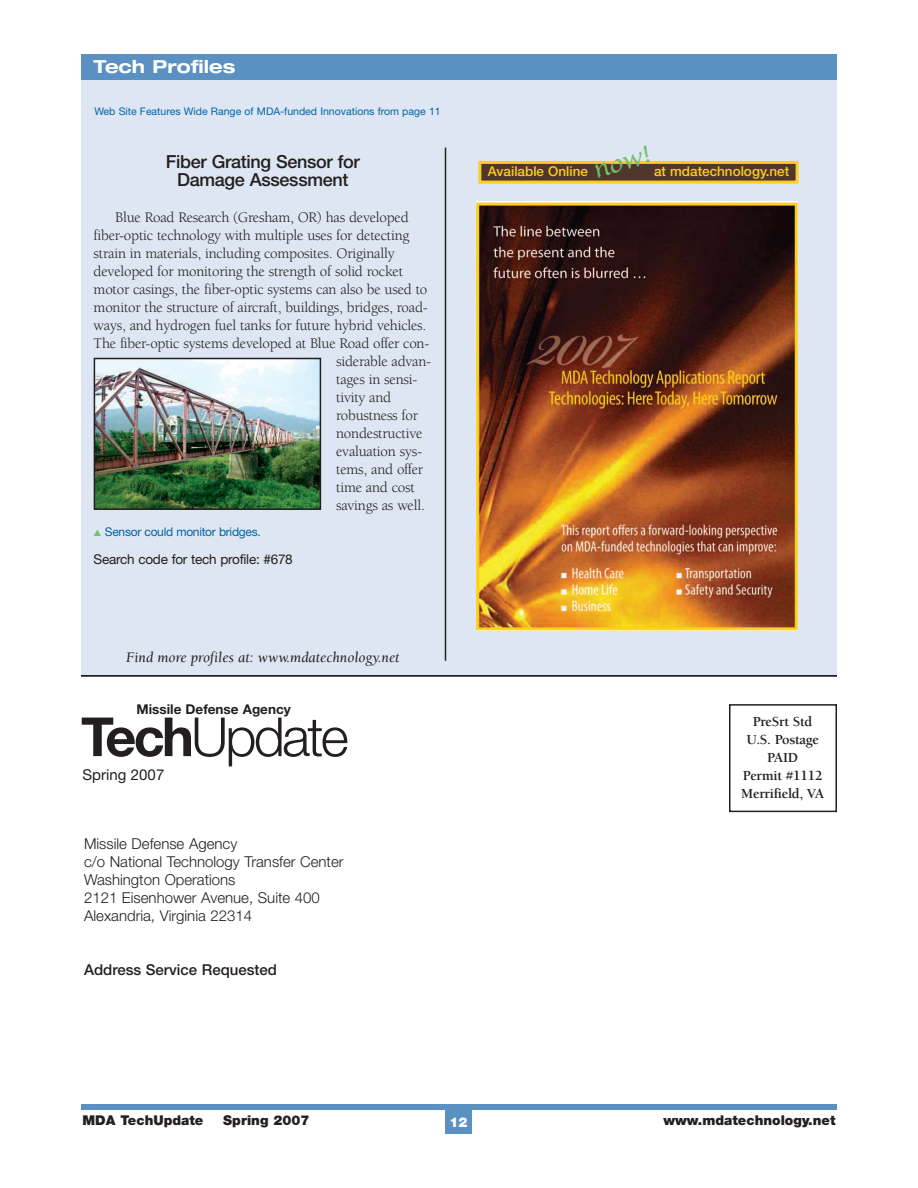
<style>
.page{position:relative;width:918px;height:1188px;background:#fff}
.page>*{position:absolute;margin:0;border:0;box-sizing:border-box;transform-origin:0 0}
.t1{font:300 54px "Helvetica Neue";letter-spacing:-.05em;color:#231f20}
.t2{font:33px "Sanvito";color:#71c167}
.t3{font:500 18px/18px "Helvetica Neue";letter-spacing:-.015em;color:#231f20;text-align:center}
.t4{font:700 expanded 18px "Helvetica Neue";color:#fff}
.t5{font:15px "Berkeley";letter-spacing:-.015em;color:#231f20}
.t6{font:300 15px/18px "Helvetica Neue";color:#231f20}
.t7{font:italic 15px "Berkeley";color:#231f20}
.t8{font:500 15px "Helvetica Neue";color:#231f20}
.t9{font:15px "Helvetica Neue";color:#231f20}
.t10{font:700 14.25px/18px "Berkeley";letter-spacing:-.02em;color:#231f20;text-align:center}
.t11{font:900 13.5px "Helvetica Neue";color:#231f20}
.t12{font:500 13.5px "Helvetica Neue";color:#fece1e}
.t13{font:13.5px "Helvetica Neue";letter-spacing:-.015em;color:#231f20}
.t14{font:700 13.5px "Helvetica Neue";color:#231f20}
.t15{font:900 13.5px "Helvetica Neue";color:#fff}
.t16{font:12px "Helvetica Neue";letter-spacing:-.02em;color:#0065a4}
.t17{font:10.5px "Helvetica Neue";color:#0065a4}
.s1{color:#71c167}
.s2{font-weight:700}
</style>
<div class="page">
<div style="left:81px;top:68px;width:756px;height:608px;background:#dde6f2"></div>
<div style="left:81px;top:1104px;width:756px;height:6px;background:#5a90c2"></div>
<div style="left:446px;top:1107px;width:26px;height:27px;background:#5a90c2"></div>
<div style="left:81px;top:55px;width:756px;height:25px;background:#5a90c2"></div>
<div style="left:81px;top:54px;width:756px;height:25px;background:#5a90c2"></div>
<div style="left:729px;top:704px;width:108px;height:108px;border:2px solid #231f20"></div>
<hr style="left:445px;top:148px;width:1px;height:513px;background:#231f20">
<img style="left:97px;top:361px;width:221px;height:146px">
<div style="left:94px;top:358px;width:227px;height:152px;border:2px solid #231f20"></div>
<hr style="left:81px;top:675px;width:756px;height:1px;background:#231f20">
<img style="left:477px;top:202px;width:321px;height:429px">
<div style="left:480px;top:162px;width:317px;height:20px;background:#50372c"></div>
<div style="left:478px;top:161px;width:321px;height:23px;border:3px solid #fece1e"></div>
<p class="t4" style="left:94px;top:60px;width:143px">Tech Profiles</p>
<p class="t17" style="left:94px;top:108px;width:348px">Web Site Features Wide Range of MDA-funded Innovations from page 11</p>
<p class="t3" style="left:166px;top:154px;width:196px">Fiber Grating Sensor for<br>Damage Assessment</p>
<p class="t5" style="left:115px;top:212px;width:295px">Blue Road Research (Gresham, OR) has developed</p>
<p class="t5" style="left:94px;top:230px;width:317px">fiber-optic technology with multiple uses for detecting</p>
<p class="t5" style="left:94px;top:248px;width:303px">strain in materials, including composites. Originally</p>
<p class="t5" style="left:94px;top:266px;width:311px">developed for monitoring the strength of solid rocket</p>
<p class="t5" style="left:94px;top:284px;width:335px">motor casings, the fiber-optic systems can also be used to</p>
<p class="t5" style="left:94px;top:302px;width:336px">monitor the structure of aircraft, buildings, bridges, road-</p>
<p class="t5" style="left:94px;top:320px;width:334px">ways, and hydrogen fuel tanks for future hybrid vehicles.</p>
<p class="t5" style="left:94px;top:338px;width:337px">The fiber-optic systems developed at Blue Road offer con-</p>
<p class="t5" style="left:336px;top:356px;width:97px">siderable advan-</p>
<p class="t5" style="left:336px;top:374px;width:83px">tages in sensi-</p>
<p class="t5" style="left:336px;top:392px;width:57px">tivity and</p>
<p class="t5" style="left:336px;top:410px;width:83px">robustness for</p>
<p class="t5" style="left:336px;top:428px;width:88px">nondestructive</p>
<p class="t5" style="left:336px;top:446px;width:87px">evaluation sys-</p>
<p class="t5" style="left:336px;top:464px;width:89px">tems, and offer</p>
<p class="t5" style="left:336px;top:482px;width:80px">time and cost</p>
<p class="t5" style="left:336px;top:500px;width:90px">savings as well.</p>
<p class="t16" style="left:94px;top:528px;width:169px"><span class="s1">▲</span> Sensor could monitor bridges.</p>
<p class="t13" style="left:94px;top:554px;width:201px">Search code for tech profile: #678</p>
<p class="t7" style="left:126px;top:652px;width:275px">Find more profiles at: www.mdatechnology.net</p>
<p class="t14" style="left:137px;top:705px;width:156px">Missile Defense Agency</p>
<h1 class="t1" style="left:81px;top:718px;width:269px"><span class="s2">Tech</span>Update</h1>
<p class="t9" style="left:82px;top:770px;width:83px">Spring 2007</p>
<p class="t6" style="left:84px;top:836px;width:261px">Missile Defense Agency<br>c/o National Technology Transfer Center<br>Washington Operations<br>2121 Eisenhower Avenue, Suite 400<br>Alexandria, Virginia 22314</p>
<p class="t8" style="left:84px;top:964px;width:195px">Address Service Requested</p>
<h2 class="t2" style="left:590px;top:157px;width:58px;rotate:-17deg">now!</h2>
<p class="t12" style="left:488px;top:166px;width:102px">Available Online</p>
<p class="t12" style="left:654px;top:166px;width:137px">at mdatechnology.net</p>
<p class="t10" style="left:741px;top:714px;width:84px">PreSrt Std<br>U.S. Postage<br>PAID<br>Permit #1112<br>Merrifield, VA</p>
<p class="t11" style="left:83px;top:1115px;width:122px">MDA TechUpdate</p>
<p class="t11" style="left:223px;top:1115px;width:88px">Spring 2007</p>
<p class="t15" style="left:450px;top:1118px;width:20px">12</p>
<p class="t11" style="left:663px;top:1115px;width:174px">www.mdatechnology.net</p>
</div>
